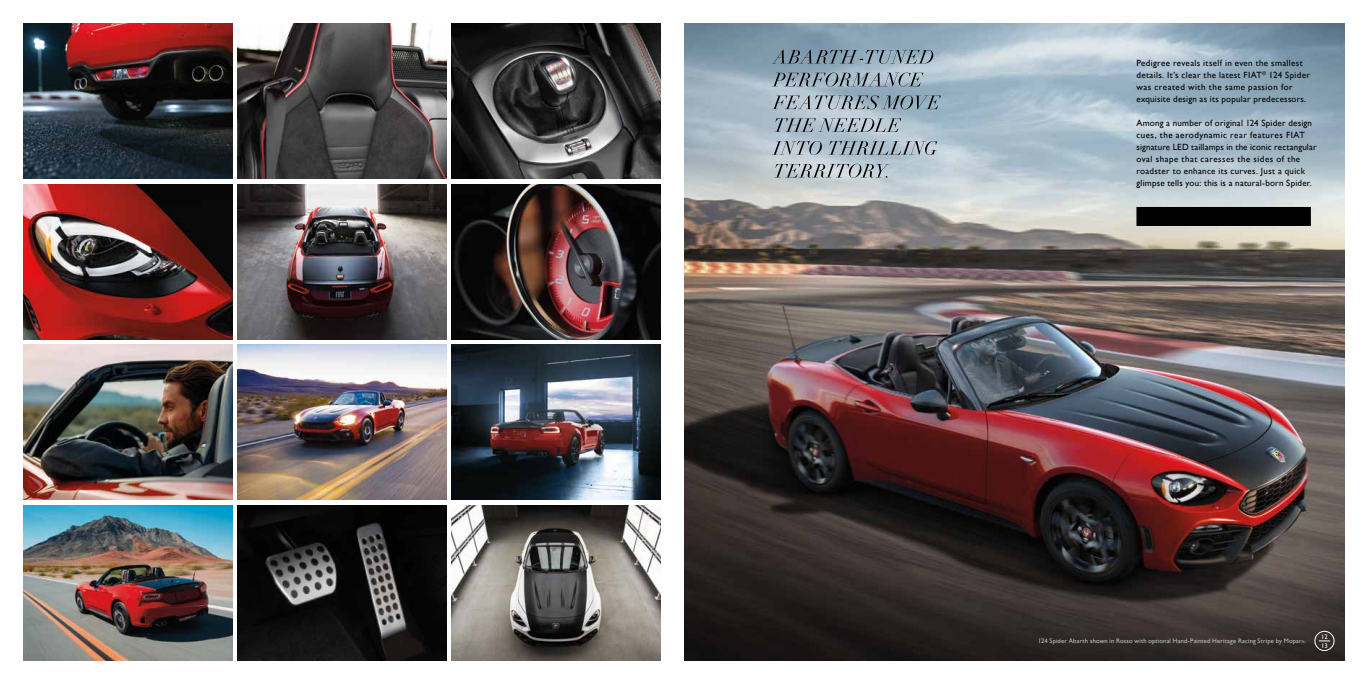
<style>
.page{position:relative;width:1368px;height:684px;background:#fff}
.page>*{position:absolute;margin:0;border:0;box-sizing:border-box;transform-origin:0 0}
.t1{font:9px/12px "Gill Sans";letter-spacing:.035em;color:#000}
.t2{font:6.7px/8.5px "Gill Sans";color:#fff}
.t3{font:6.5px "Gill Sans";letter-spacing:.025em;color:#c0c0c1}
.s1{font-size:3.8px}
</style>
<div class="page">
<img style="left:24px;top:345px;width:208px;height:155px">
<img style="left:452px;top:345px;width:208px;height:155px">
<img style="left:452px;top:505px;width:208px;height:155px">
<img style="left:24px;top:24px;width:208px;height:154px">
<img style="left:24px;top:184px;width:208px;height:155px">
<img style="left:238px;top:184px;width:208px;height:155px">
<img style="left:452px;top:184px;width:208px;height:155px">
<img style="left:238px;top:345px;width:208px;height:155px">
<img style="left:452px;top:24px;width:208px;height:154px">
<img style="left:238px;top:24px;width:208px;height:154px">
<img style="left:24px;top:505px;width:208px;height:155px">
<img style="left:238px;top:505px;width:208px;height:155px">
<img style="left:684px;top:24px;width:660px;height:636px">
<div style="left:1136px;top:207px;width:175px;height:19px;background:#000"></div>
<div style="left:1315px;top:631px;width:19px;height:20px;border:1px solid #fff;border-radius:50%"></div>
<svg style="left:772px;top:50px;width:169px;height:128px;background:#99a9b5"></svg>
<p class="t1" style="left:1136px;top:57px;width:175px">Pedigree reveals itself in even the smallest details. It’s clear the latest FIAT<sup>®</sup> 124 Spider was created with the same passion for exquisite design as its popular predecessors.</p>
<p class="t1" style="left:1136px;top:117px;width:182px">Among a number of original 124 Spider design cues, the aerodynamic rear features FIAT signature LED taillamps in the iconic rectangular oval shape that caresses the sides of the roadster to enhance its curves. Just a quick glimpse tells you: this is a natural-born Spider.</p>
<p class="t3" style="left:1038px;top:637px;width:270px">124 Spider Abarth shown in Rosso with optional Hand-Painted Heritage Racing Stripe by Mopar<span class="s1">®</span>.</p>
<p class="t2" style="left:1321px;top:633px;width:8px">12<br>13</p>
</div>
